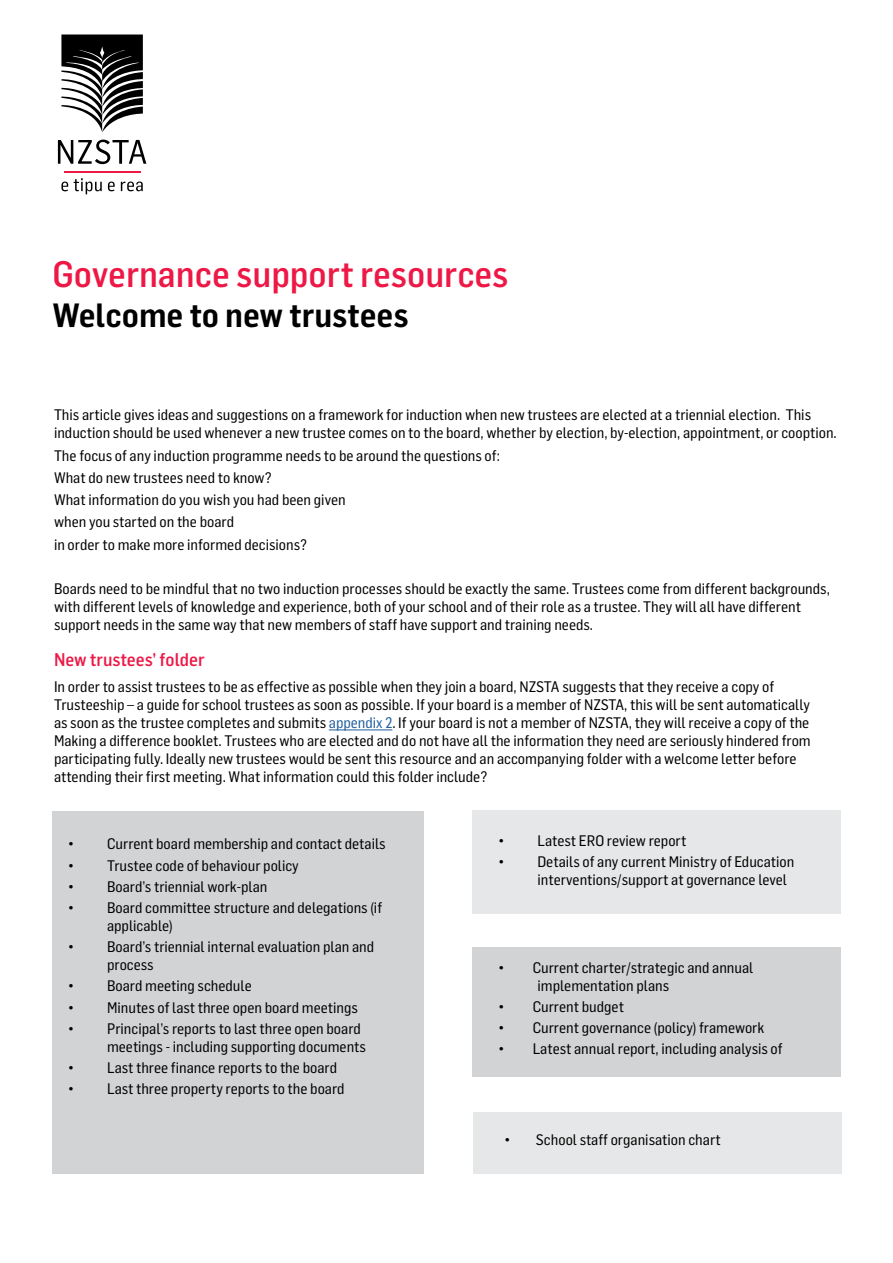
<style>
.page{position:relative;width:893px;height:1263px;background:#fff}
.page>*{position:absolute;margin:0;border:0;box-sizing:border-box;transform-origin:0 0}
.t1{font:500 36px "Flama Semicondensed";color:#ed1846}
.t2{font:600 33px "Flama Semicondensed";color:#000}
.t3{font:500 18px "Flama Semicondensed";color:#ed1846}
.t4{font:15px/18px "Flama Semicondensed Basic";color:#000}
.s1{color:#215e9e}
</style>
<div class="page">
<hr style="left:64px;top:171px;width:77px;height:2px;background:#ed1846">
<svg style="left:58px;top:140px;width:88px;height:24px"></svg>
<svg style="left:61px;top:178px;width:82px;height:16px"></svg>
<svg style="left:61px;top:35px;width:82px;height:97px"></svg>
<hr style="left:329px;top:729px;width:63px;height:1px;background:#215e9e">
<div style="left:52px;top:811px;width:372px;height:363px;background:#d1d3d4"></div>
<div style="left:472px;top:811px;width:369px;height:103px;background:#e6e7e8"></div>
<div style="left:473px;top:1112px;width:368px;height:62px;background:#e6e7e8"></div>
<div style="left:472px;top:947px;width:369px;height:130px;background:#d1d3d4"></div>
<h1 class="t1" style="left:52px;top:251px;width:458px">Governance support resources</h1>
<h2 class="t2" style="left:52px;top:294px;width:358px">Welcome to new trustees</h2>
<p class="t4" style="left:54px;top:405px;width:784px">This article gives ideas and suggestions on a framework for induction when new trustees are elected at a triennial election. This induction should be used whenever a new trustee comes on to the board, whether by election, by-election, appointment, or cooption.</p>
<p class="t4" style="left:54px;top:443px;width:447px;line-height:22.2px">The focus of any induction programme needs to be around the questions of:<br>What do new trustees need to know?<br>What information do you wish you had been given<br>when you started on the board<br>in order to make more informed decisions?</p>
<p class="t4" style="left:54px;top:579px;width:777px">Boards need to be mindful that no two induction processes should be exactly the same. Trustees come from different backgrounds, with different levels of knowledge and experience, both of your school and of their role as a trustee. They will all have different support needs in the same way that new members of staff have support and training needs.</p>
<p class="t3" style="left:54px;top:648px;width:152px">New trustees’ folder</p>
<p class="t4" style="left:54px;top:677px;width:758px">In order to assist trustees to be as effective as possible when they join a board, NZSTA suggests that they receive a copy of Trusteeship – a guide for school trustees as soon as possible. If your board is a member of NZSTA, this will be sent automatically as soon as the trustee completes and submits <span class="s1">appendix 2</span>. If your board is not a member of NZSTA, they will receive a copy of the Making a difference booklet. Trustees who are elected and do not have all the information they need are seriously hindered from participating fully. Ideally new trustees would be sent this resource and an accompanying folder with a welcome letter before attending their first meeting. What information could this folder include?</p>
<p class="t4" style="left:68px;top:834px;width:319px">• Current board membership and contact details</p>
<p class="t4" style="left:68px;top:855px;width:232px">• Trustee code of behaviour policy</p>
<p class="t4" style="left:68px;top:877px;width:201px">• Board’s triennial work-plan</p>
<p class="t4" style="left:107px;top:898px;width:277px;text-indent:-39px">• Board committee structure and delegations (if applicable)</p>
<p class="t4" style="left:107px;top:937px;width:269px;text-indent:-39px">• Board’s triennial internal evaluation plan and process</p>
<p class="t4" style="left:68px;top:976px;width:185px">• Board meeting schedule</p>
<p class="t4" style="left:68px;top:997px;width:291px">• Minutes of last three open board meetings</p>
<p class="t4" style="left:107px;top:1019px;width:260px;text-indent:-39px">• Principal’s reports to last three open board meetings - including supporting documents</p>
<p class="t4" style="left:68px;top:1058px;width:271px">• Last three finance reports to the board</p>
<p class="t4" style="left:68px;top:1079px;width:278px">• Last three property reports to the board</p>
<p class="t4" style="left:498px;top:831px;width:189px">• Latest ERO review report</p>
<p class="t4" style="left:537px;top:852px;width:258px;text-indent:-39px">• Details of any current Ministry of Education interventions/support at governance level</p>
<p class="t4" style="left:537px;top:958px;width:217px;text-indent:-39px">• Current charter/strategic and annual implementation plans</p>
<p class="t4" style="left:498px;top:997px;width:127px">• Current budget</p>
<p class="t4" style="left:498px;top:1018px;width:267px">• Current governance (policy) framework</p>
<p class="t4" style="left:498px;top:1039px;width:286px">• Latest annual report, including analysis of</p>
<p class="t4" style="left:504px;top:1130px;width:218px">• School staff organisation chart</p>
</div>
